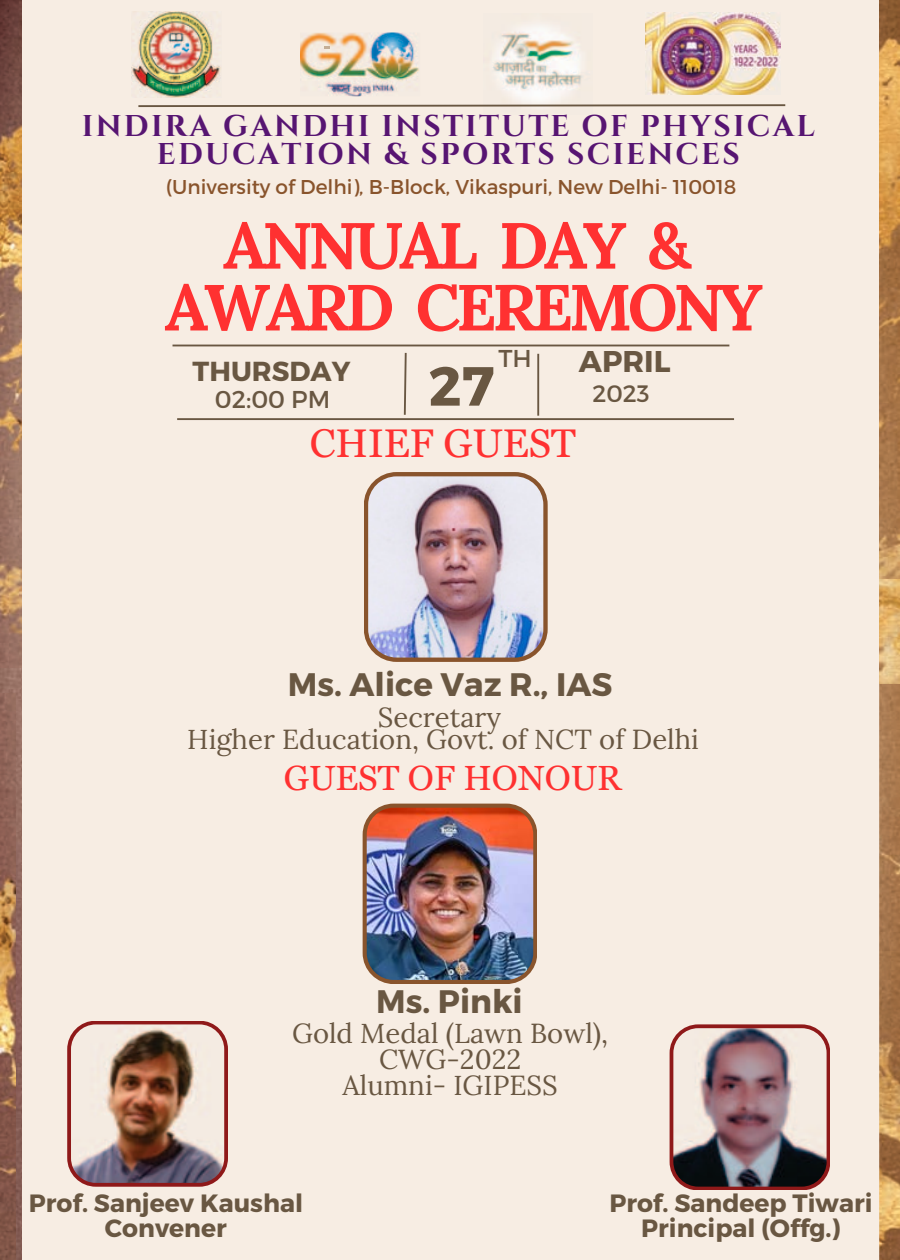
<style>
.page{position:relative;width:900px;height:1260px;background:#fff}
.page>*{position:absolute;margin:0;border:0;box-sizing:border-box;transform-origin:0 0}
.t1{font:700 65px/61.8px "Lora";letter-spacing:-.065em;color:#ff3131;text-align:center}
.t2{font:700 55px "Montserrat";color:#695742}
.t3{font:40px "Georgia Pro";color:#ff3131}
.t4{font:35px "Georgia Pro";color:#ff3131}
.t5{font:700 32.5px "Montserrat";color:#695742}
.t6{font:700 30px/28px "Cinzel";letter-spacing:.075em;color:#571572;text-align:center}
.t7{font:700 30px "Montserrat";color:#695742}
.t8{font:27.5px/26.2px "Lora";color:#695742;text-align:center}
.t9{font:700 27.5px "Montserrat";color:#695742}
.t10{font:700 25px/24.2px "Montserrat";color:#695742;text-align:center}
.t11{font:24.5px "Montserrat";color:#695742}
.t12{font:23.75px "Montserrat";color:#695742}
.t13{font:20px "Montserrat";color:#89542c}
</style>
<div class="page">
<img style="left:0;top:693px;width:16px;height:567px">
<img style="left:879px;top:0;width:21px;height:684px">
<img style="left:879px;top:684px;width:21px;height:576px">
<img style="left:0;top:0;width:23px;height:667px">
<div style="left:23px;top:0;width:856px;height:1260px;background:#f7ede3"></div>
<hr style="left:537px;top:354px;width:2px;height:62px;background:#695742">
<hr style="left:173px;top:345px;width:556px;height:1px;background:#695742">
<img style="left:300px;top:32px;width:120px;height:64px">
<svg style="left:324px;top:46px;width:6px;height:2px"></svg>
<img style="left:493px;top:25px;width:90px;height:78px">
<img style="left:645px;top:12px;width:135px;height:83px">
<img style="left:132px;top:11px;width:89px;height:87px">
<svg style="left:138px;top:103px;width:648px;height:4px"></svg>
<svg style="left:403px;top:352px;width:4px;height:63px"></svg>
<hr style="left:177px;top:418px;width:557px;height:2px;background:#695742">
<img style="left:670px;top:1024px;width:160px;height:166px">
<img style="left:67px;top:1021px;width:161px;height:166px">
<img style="left:364px;top:472px;width:184px;height:190px">
<img style="left:363px;top:804px;width:174px;height:180px">
<p class="t6" style="left:82px;top:113px;width:735px">INDIRA GANDHI INSTITUTE OF PHYSICAL<br>EDUCATION &amp; SPORTS SCIENCES</p>
<p class="t13" style="left:166px;top:174px;width:572px">(University of Delhi), B-Block, Vikaspuri, New Delhi- 110018</p>
<h1 class="t1" style="left:165px;top:214px;width:600px">ANNUAL DAY &amp;<br>AWARD CEREMONY</h1>
<p class="t9" style="left:193px;top:353px;width:159px">THURSDAY</p>
<h2 class="t2" style="left:429px;top:350px;width:67px">27</h2>
<p class="t11" style="left:498px;top:343px;width:35px">TH</p>
<p class="t7" style="left:579px;top:341px;width:93px">APRIL</p>
<p class="t12" style="left:593px;top:378px;width:59px">2023</p>
<p class="t11" style="left:215px;top:383px;width:117px">02:00 PM</p>
<h3 class="t3" style="left:310px;top:421px;width:267px">CHIEF GUEST</h3>
<p class="t5" style="left:288px;top:663px;width:326px">Ms. Alice Vaz R., IAS</p>
<p class="t8" style="left:187px;top:705px;width:513px;line-height:22.5px">Secretary<br>Higher Education, Govt. of NCT of Delhi</p>
<p class="t4" style="left:284px;top:758px;width:340px">GUEST OF HONOUR</p>
<p class="t5" style="left:376px;top:981px;width:148px">Ms. Pinki</p>
<p class="t8" style="left:292px;top:1020px;width:317px">Gold Medal (Lawn Bowl),<br>CWG-2022<br>Alumni- IGIPESS</p>
<p class="t10" style="left:29px;top:1190px;width:276px">Prof. Sanjeev Kaushal<br>Convener</p>
<p class="t10" style="left:609px;top:1190px;width:265px">Prof. Sandeep Tiwari<br>Principal (Offg.)</p>
</div>
